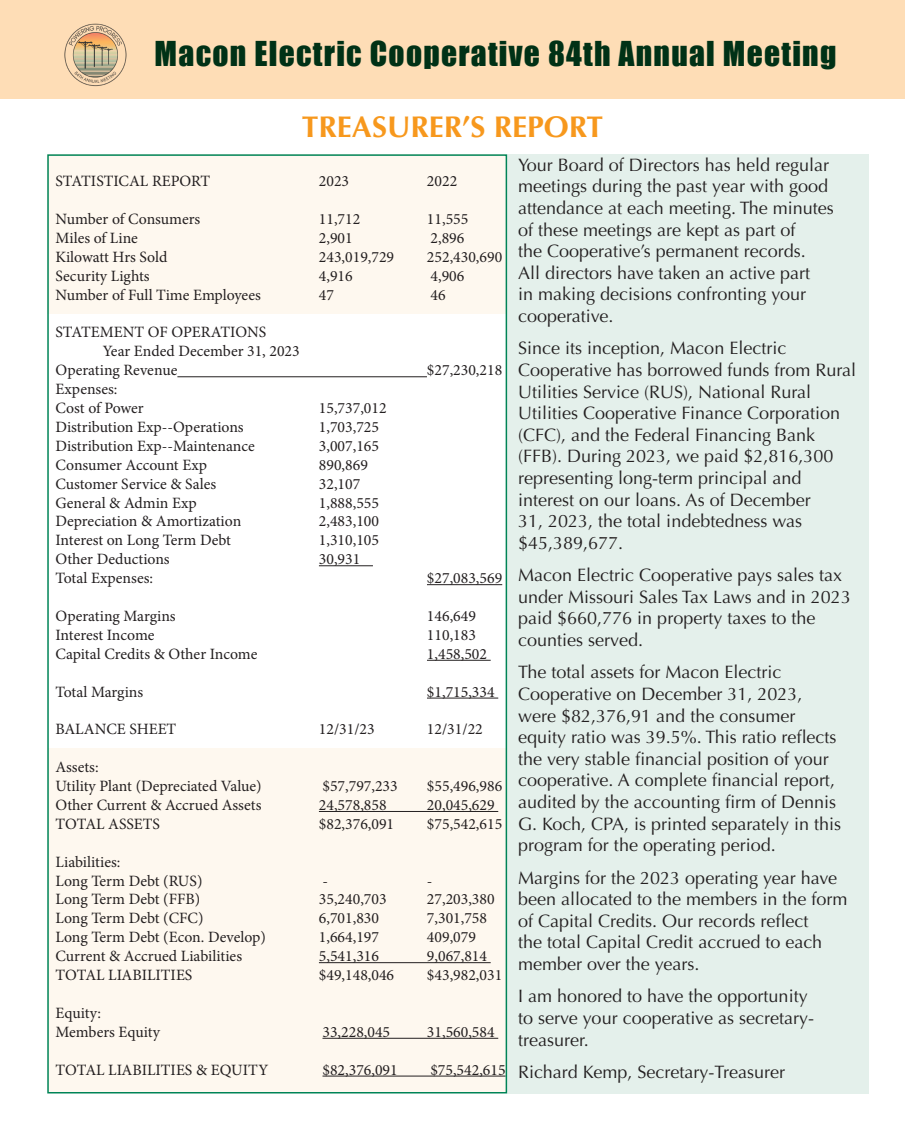
<style>
.page{position:relative;width:905px;height:1134px;background:#fff}
.page>*{position:absolute;margin:0;border:0;box-sizing:border-box;transform-origin:0 0}
.t1{font:31.5px "Impact";letter-spacing:.04em;color:#003116}
.t2{font:700 30px "Optima";color:#f7981d}
.t3{font:18px/21.6px "Optima";color:#231f20}
.t4{font:15.75px "Minion Pro";color:#231f20}
</style>
<div class="page">
<div style="left:507px;top:154px;width:361px;height:940px;background:#e4f0eb"></div>
<div style="left:0;top:0;width:904px;height:99px;background:#feddb6"></div>
<img style="left:64px;top:23px;width:63px;height:64px">
<div style="left:49px;top:748px;width:458px;height:344px;background:#fef8ef"></div>
<div style="left:47px;top:154px;width:458px;height:160px;background:#fef8ef"></div>
<hr style="left:177px;top:376px;width:250px;height:1px;background:#231f20">
<hr style="left:319px;top:565px;width:54px;height:1px;background:#231f20">
<hr style="left:427px;top:584px;width:75px;height:1px;background:#231f20">
<hr style="left:427px;top:660px;width:63px;height:1px;background:#231f20">
<hr style="left:427px;top:698px;width:71px;height:1px;background:#231f20">
<hr style="left:319px;top:811px;width:179px;height:1px;background:#231f20">
<hr style="left:319px;top:962px;width:171px;height:1px;background:#231f20">
<hr style="left:322px;top:1038px;width:176px;height:1px;background:#231f20">
<hr style="left:322px;top:1076px;width:183px;height:1px;background:#231f20">
<p class="t1" style="left:155px;top:30px;width:683px">Macon Electric Cooperative 84th Annual Meeting</p>
<p class="t2" style="left:302px;top:109px;width:303px">TREASURER’S REPORT</p>
<p class="t4" style="left:56px;top:171px;width:156px">STATISTICAL REPORT</p>
<p class="t4" style="left:319px;top:171px;width:32px">2023</p>
<p class="t4" style="left:427px;top:171px;width:32px">2022</p>
<p class="t4" style="left:56px;top:208px;width:146px">Number of Consumers</p>
<p class="t4" style="left:319px;top:208px;width:43px">11,712</p>
<p class="t4" style="left:427px;top:208px;width:43px">11,555</p>
<p class="t4" style="left:56px;top:227px;width:84px">Miles of Line</p>
<p class="t4" style="left:319px;top:227px;width:35px">2,901</p>
<p class="t4" style="left:430px;top:227px;width:35px">2,896</p>
<p class="t4" style="left:56px;top:246px;width:113px">Kilowatt Hrs Sold</p>
<p class="t4" style="left:319px;top:246px;width:77px">243,019,729</p>
<p class="t4" style="left:427px;top:246px;width:77px">252,430,690</p>
<p class="t4" style="left:56px;top:265px;width:96px">Security Lights</p>
<p class="t4" style="left:319px;top:265px;width:35px">4,916</p>
<p class="t4" style="left:430px;top:265px;width:35px">4,906</p>
<p class="t4" style="left:56px;top:284px;width:207px">Number of Full Time Employees</p>
<p class="t4" style="left:319px;top:284px;width:17px">47</p>
<p class="t4" style="left:430px;top:284px;width:17px">46</p>
<p class="t4" style="left:56px;top:322px;width:212px">STATEMENT OF OPERATIONS</p>
<p class="t4" style="left:103px;top:341px;width:198px">Year Ended December 31, 2023</p>
<p class="t4" style="left:56px;top:360px;width:123px">Operating Revenue</p>
<p class="t4" style="left:427px;top:360px;width:77px">$27,230,218</p>
<p class="t4" style="left:56px;top:379px;width:64px">Expenses:</p>
<p class="t4" style="left:56px;top:397px;width:90px">Cost of Power</p>
<p class="t4" style="left:319px;top:397px;width:69px">15,737,012</p>
<p class="t4" style="left:56px;top:416px;width:190px">Distribution Exp--Operations</p>
<p class="t4" style="left:319px;top:416px;width:62px">1,703,725</p>
<p class="t4" style="left:56px;top:435px;width:201px">Distribution Exp--Maintenance</p>
<p class="t4" style="left:319px;top:435px;width:62px">3,007,165</p>
<p class="t4" style="left:56px;top:454px;width:153px">Consumer Account Exp</p>
<p class="t4" style="left:319px;top:454px;width:50px">890,869</p>
<p class="t4" style="left:56px;top:473px;width:162px">Customer Service &amp; Sales</p>
<p class="t4" style="left:319px;top:473px;width:43px">32,107</p>
<p class="t4" style="left:56px;top:492px;width:143px">General &amp; Admin Exp</p>
<p class="t4" style="left:319px;top:492px;width:62px">1,888,555</p>
<p class="t4" style="left:56px;top:511px;width:187px">Depreciation &amp; Amortization</p>
<p class="t4" style="left:319px;top:511px;width:62px">2,483,100</p>
<p class="t4" style="left:56px;top:530px;width:177px">Interest on Long Term Debt</p>
<p class="t4" style="left:319px;top:530px;width:62px">1,310,105</p>
<p class="t4" style="left:56px;top:549px;width:116px">Other Deductions</p>
<p class="t4" style="left:319px;top:549px;width:43px">30,931</p>
<p class="t4" style="left:56px;top:568px;width:99px">Total Expenses:</p>
<p class="t4" style="left:427px;top:568px;width:77px">$27,083,569</p>
<p class="t4" style="left:56px;top:605px;width:122px">Operating Margins</p>
<p class="t4" style="left:427px;top:605px;width:50px">146,649</p>
<p class="t4" style="left:56px;top:624px;width:100px">Interest Income</p>
<p class="t4" style="left:427px;top:624px;width:50px">110,183</p>
<p class="t4" style="left:56px;top:643px;width:203px">Capital Credits &amp; Other Income</p>
<p class="t4" style="left:427px;top:643px;width:62px">1,458,502</p>
<p class="t4" style="left:56px;top:681px;width:89px">Total Margins</p>
<p class="t4" style="left:427px;top:681px;width:69px">$1,715,334</p>
<p class="t4" style="left:56px;top:719px;width:122px">BALANCE SHEET</p>
<p class="t4" style="left:319px;top:719px;width:57px">12/31/23</p>
<p class="t4" style="left:427px;top:719px;width:57px">12/31/22</p>
<p class="t4" style="left:56px;top:757px;width:45px">Assets:</p>
<p class="t4" style="left:56px;top:775px;width:208px">Utility Plant (Depreciated Value)</p>
<p class="t4" style="left:322px;top:775px;width:77px">$57,797,233</p>
<p class="t4" style="left:427px;top:775px;width:77px">$55,496,986</p>
<p class="t4" style="left:56px;top:794px;width:207px">Other Current &amp; Accrued Assets</p>
<p class="t4" style="left:319px;top:794px;width:69px">24,578,858</p>
<p class="t4" style="left:427px;top:794px;width:69px">20,045,629</p>
<p class="t4" style="left:56px;top:813px;width:106px">TOTAL ASSETS</p>
<p class="t4" style="left:319px;top:813px;width:77px">$82,376,091</p>
<p class="t4" style="left:427px;top:813px;width:77px">$75,542,615</p>
<p class="t4" style="left:56px;top:851px;width:66px">Liabilities:</p>
<p class="t4" style="left:56px;top:870px;width:148px">Long Term Debt (RUS)</p>
<p class="t4" style="left:322px;top:870px;width:7px">-</p>
<p class="t4" style="left:427px;top:870px;width:7px">-</p>
<p class="t4" style="left:56px;top:889px;width:146px">Long Term Debt (FFB)</p>
<p class="t4" style="left:319px;top:889px;width:69px">35,240,703</p>
<p class="t4" style="left:427px;top:889px;width:69px">27,203,380</p>
<p class="t4" style="left:56px;top:908px;width:149px">Long Term Debt (CFC)</p>
<p class="t4" style="left:319px;top:908px;width:62px">6,701,830</p>
<p class="t4" style="left:427px;top:908px;width:62px">7,301,758</p>
<p class="t4" style="left:56px;top:927px;width:212px">Long Term Debt (Econ. Develop)</p>
<p class="t4" style="left:319px;top:927px;width:62px">1,664,197</p>
<p class="t4" style="left:427px;top:927px;width:50px">409,079</p>
<p class="t4" style="left:56px;top:946px;width:188px">Current &amp; Accrued Liabilities</p>
<p class="t4" style="left:319px;top:946px;width:62px">5,541,316</p>
<p class="t4" style="left:427px;top:946px;width:62px">9,067,814</p>
<p class="t4" style="left:56px;top:964px;width:138px">TOTAL LIABILITIES</p>
<p class="t4" style="left:319px;top:964px;width:77px">$49,148,046</p>
<p class="t4" style="left:427px;top:964px;width:77px">$43,982,031</p>
<p class="t4" style="left:56px;top:1002px;width:47px">Equity:</p>
<p class="t4" style="left:56px;top:1021px;width:106px">Members Equity</p>
<p class="t4" style="left:322px;top:1021px;width:69px">33,228,045</p>
<p class="t4" style="left:427px;top:1021px;width:69px">31,560,584</p>
<p class="t4" style="left:56px;top:1059px;width:214px">TOTAL LIABILITIES &amp; EQUITY</p>
<p class="t4" style="left:322px;top:1059px;width:77px">$82,376,091</p>
<p class="t4" style="left:430px;top:1059px;width:77px">$75,542,615</p>
<p class="t3" style="left:518px;top:154px;width:317px">Your Board of Directors has held regular meetings during the past year with good attendance at each meeting. The minutes of these meetings are kept as part of<br>the Cooperative’s permanent records.<br>All directors have taken an active part<br>in making decisions confronting your cooperative.</p>
<p class="t3" style="left:518px;top:338px;width:339px">Since its inception, Macon Electric Cooperative has borrowed funds from Rural Utilities Service (RUS), National Rural Utilities Cooperative Finance Corporation (CFC), and the Federal Financing Bank (FFB). During 2023, we paid $2,816,300 representing long-term principal and interest on our loans. As of December<br>31, 2023, the total indebtedness was $45,389,677.</p>
<p class="t3" style="left:518px;top:565px;width:334px">Macon Electric Cooperative pays sales tax under Missouri Sales Tax Laws and in 2023 paid $660,776 in property taxes to the counties served.</p>
<p class="t3" style="left:518px;top:662px;width:324px">The total assets for Macon Electric Cooperative on December 31, 2023, were $82,376,91 and the consumer equity ratio was 39.5%. This ratio reflects the very stable financial position of your cooperative. A complete financial report, audited by the accounting firm of Dennis G. Koch, CPA, is printed separately in this program for the operating period.</p>
<p class="t3" style="left:518px;top:867px;width:331px">Margins for the 2023 operating year have been allocated to the members in the form of Capital Credits. Our records reflect<br>the total Capital Credit accrued to each member over the years.</p>
<p class="t3" style="left:518px;top:986px;width:297px">I am honored to have the opportunity to serve your cooperative as secretary&shy;treasurer.</p>
<p class="t3" style="left:518px;top:1061px;width:268px">Richard Kemp, Secretary-Treasurer</p>
</div>
